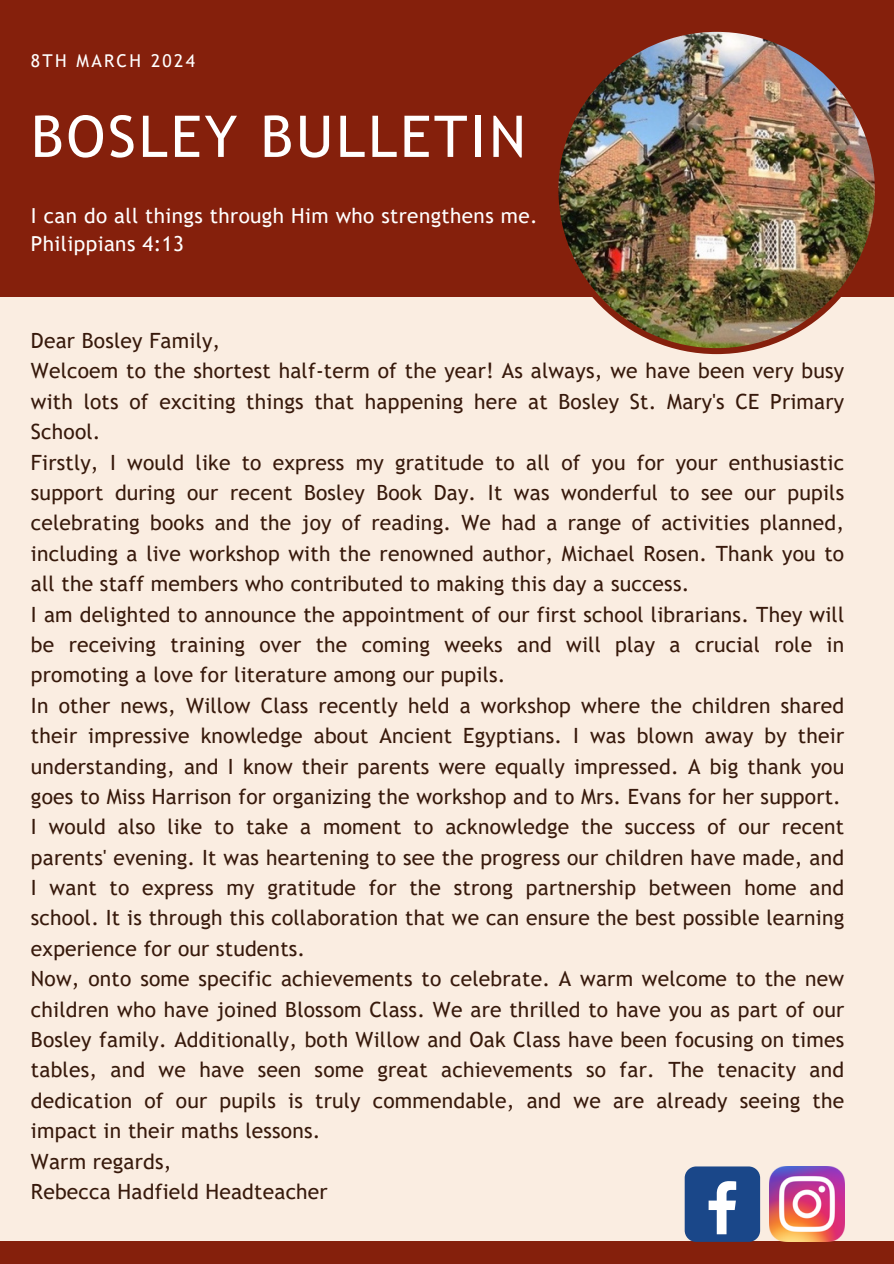
<style>
.page{position:relative;width:894px;height:1264px;background:#fff}
.page>*{position:absolute;margin:0;border:0;box-sizing:border-box;transform-origin:0 0}
.t1{font:57.6px "Trebuchet MS";letter-spacing:.05em;color:#fff}
.t2{font:21px/30.3px "Trebuchet MS";letter-spacing:.01em;color:#37190b}
.t3{font:20.7px/28.2px "Trebuchet MS";letter-spacing:.02em;color:#fff}
.t4{font:17.7px "Trebuchet MS";letter-spacing:.13em;color:#fff}
</style>
<div class="page">
<div style="left:0;top:0;width:893px;height:1263px;background:#faede1"></div>
<div style="left:0;top:0;width:893px;height:297px;background:#85200c"></div>
<div style="left:0;top:1241px;width:893px;height:22px;background:#85200c"></div>
<div style="left:684px;top:1166px;width:75px;height:75px;background:#1a4789;border-radius:11px"></div>
<svg style="left:708px;top:1181px;width:28px;height:53px"></svg>
<img style="left:769px;top:1166px;width:75px;height:75px">
<img style="left:558px;top:31px;width:317px;height:323px">
<h2 class="t4" style="left:31px;top:50px;width:165px">8TH MARCH 2024</h2>
<p class="t1" style="left:31px;top:103px;width:496px">BOSLEY BULLETIN</p>
<h2 class="t3" style="left:31px;top:201px;width:508px">I can do all things through Him who strengthens me.<br>Philippians 4:13</h2>
<p class="t2" style="left:31px;top:325px;width:814px">Dear Bosley Family,<br>Welcoem to the shortest half-term of the year! As always, we have been very busy with lots of exciting things that happening here at Bosley St. Mary's CE Primary School.<br>Firstly, I would like to express my gratitude to all of you for your enthusiastic support during our recent Bosley Book Day. It was wonderful to see our pupils celebrating books and the joy of reading. We had a range of activities planned, including a live workshop with the renowned author, Michael Rosen. Thank you to all the staff members who contributed to making this day a success.<br>I am delighted to announce the appointment of our first school librarians. They will be receiving training over the coming weeks and will play a crucial role in promoting a love for literature among our pupils.<br>In other news, Willow Class recently held a workshop where the children shared their impressive knowledge about Ancient Egyptians. I was blown away by their understanding, and I know their parents were equally impressed. A big thank you goes to Miss Harrison for organizing the workshop and to Mrs. Evans for her support.<br>I would also like to take a moment to acknowledge the success of our recent parents' evening. It was heartening to see the progress our children have made, and I want to express my gratitude for the strong partnership between home and school. It is through this collaboration that we can ensure the best possible learning experience for our students.<br>Now, onto some specific achievements to celebrate. A warm welcome to the new children who have joined Blossom Class. We are thrilled to have you as part of our Bosley family. Additionally, both Willow and Oak Class have been focusing on times tables, and we have seen some great achievements so far. The tenacity and dedication of our pupils is truly commendable, and we are already seeing the impact in their maths lessons.<br>Warm regards,<br>Rebecca Hadfield Headteacher</p>
</div>
